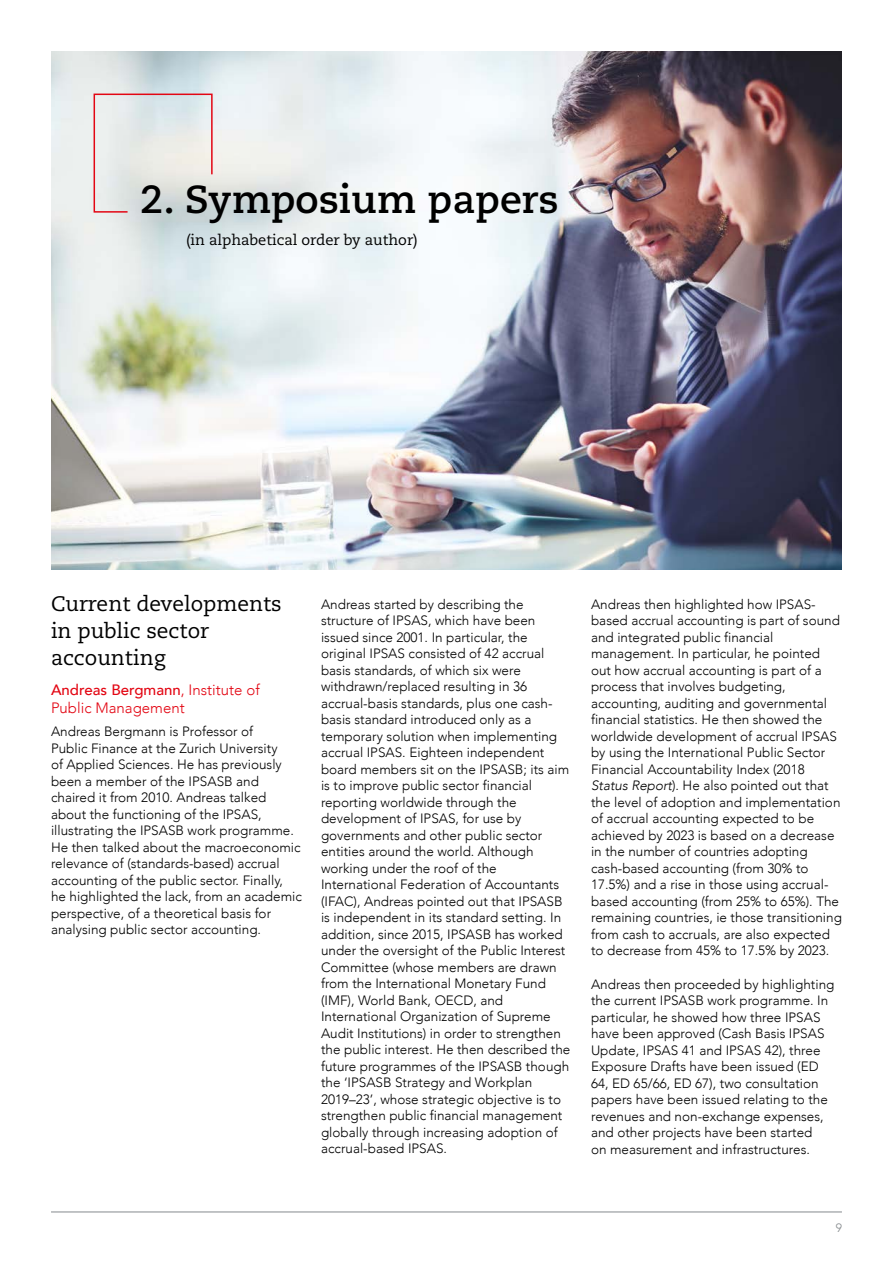
<style>
.page{position:relative;width:893px;height:1263px;background:#fff}
.page>*{position:absolute;margin:0;border:0;box-sizing:border-box;transform-origin:0 0}
.t1{font:700 39px "Caecilia";color:#000}
.t2{font:21px/27px "Caecilia";color:#000}
.t3{font:300 15px/18px "Avenir";color:#e30613}
.t4{font:14.7px "Caecilia";color:#000}
.t5{font:300 13.5px/16.5px "Avenir";color:#000}
.t6{font:300 12px "Avenir";color:#858a8d}
.s1{font-weight:500}
.s2{font-style:italic}
</style>
<div class="page">
<hr style="left:51px;top:1212px;width:791px;height:1px;background:#858a8d">
<img style="left:51px;top:51px;width:791px;height:519px">
<svg style="left:93px;top:93px;width:120px;height:120px;background:#e2e1e0"></svg>
<h1 class="t1" style="left:140px;top:176px;width:420px">2. Symposium papers</h1>
<p class="t4" style="left:186px;top:231px;width:233px">(in alphabetical order by author)</p>
<h2 class="t2" style="left:51px;top:590px;width:232px">Current developments in public sector accounting</h2>
<p class="t3" style="left:51px;top:681px;width:210px"><span class="s1">Andreas Bergmann</span>, Institute of<br>Public Management</p>
<p class="t5" style="left:51px;top:723px;width:252px">Andreas Bergmann is Professor of<br>Public Finance at the Zurich University<br>of Applied Sciences. He has previously been a member of the IPSASB and chaired it from 2010. Andreas talked about the functioning of the IPSAS, illustrating the IPSASB work programme.<br>He then talked about the macroeconomic relevance of (standards-based) accrual accounting of the public sector. Finally,<br>he highlighted the lack, from an academic perspective, of a theoretical basis for analysing public sector accounting.</p>
<p class="t5" style="left:321px;top:596px;width:251px">Andreas started by describing the structure of IPSAS, which have been issued since 2001. In particular, the original IPSAS consisted of 42 accrual basis standards, of which six were withdrawn/replaced resulting in 36 accrual-basis standards, plus one cash&shy;basis standard introduced only as a temporary solution when implementing accrual IPSAS. Eighteen independent board members sit on the IPSASB; its aim is to improve public sector financial reporting worldwide through the development of IPSAS, for use by governments and other public sector entities around the world. Although working under the roof of the International Federation of Accountants (IFAC), Andreas pointed out that IPSASB is independent in its standard setting. In addition, since 2015, IPSASB has worked under the oversight of the Public Interest Committee (whose members are drawn from the International Monetary Fund (IMF), World Bank, OECD, and International Organization of Supreme Audit Institutions) in order to strengthen the public interest. He then described the future programmes of the IPSASB though the ‘IPSASB Strategy and Workplan 2019–23’, whose strategic objective is to strengthen public financial management globally through increasing adoption of accrual-based IPSAS.</p>
<p class="t5" style="left:591px;top:596px;width:252px">Andreas then highlighted how IPSAS&shy;based accrual accounting is part of sound and integrated public financial management. In particular, he pointed out how accrual accounting is part of a process that involves budgeting, accounting, auditing and governmental financial statistics. He then showed the worldwide development of accrual IPSAS by using the International Public Sector Financial Accountability Index (2018<br><span class="s2">Status Report</span>). He also pointed out that the level of adoption and implementation of accrual accounting expected to be achieved by 2023 is based on a decrease in the number of countries adopting cash-based accounting (from 30% to 17.5%) and a rise in those using accrual&shy;based accounting (from 25% to 65%). The remaining countries, ie those transitioning from cash to accruals, are also expected to decrease from 45% to 17.5% by 2023.</p>
<p class="t5" style="left:591px;top:976px;width:245px">Andreas then proceeded by highlighting the current IPSASB work programme. In particular, he showed how three IPSAS have been approved (Cash Basis IPSAS Update, IPSAS 41 and IPSAS 42), three Exposure Drafts have been issued (ED 64, ED 65/66, ED 67), two consultation papers have been issued relating to the revenues and non-exchange expenses, and other projects have been started<br>on measurement and infrastructures.</p>
<p class="t6" style="left:836px;top:1221px;width:8px">9</p>
</div>
